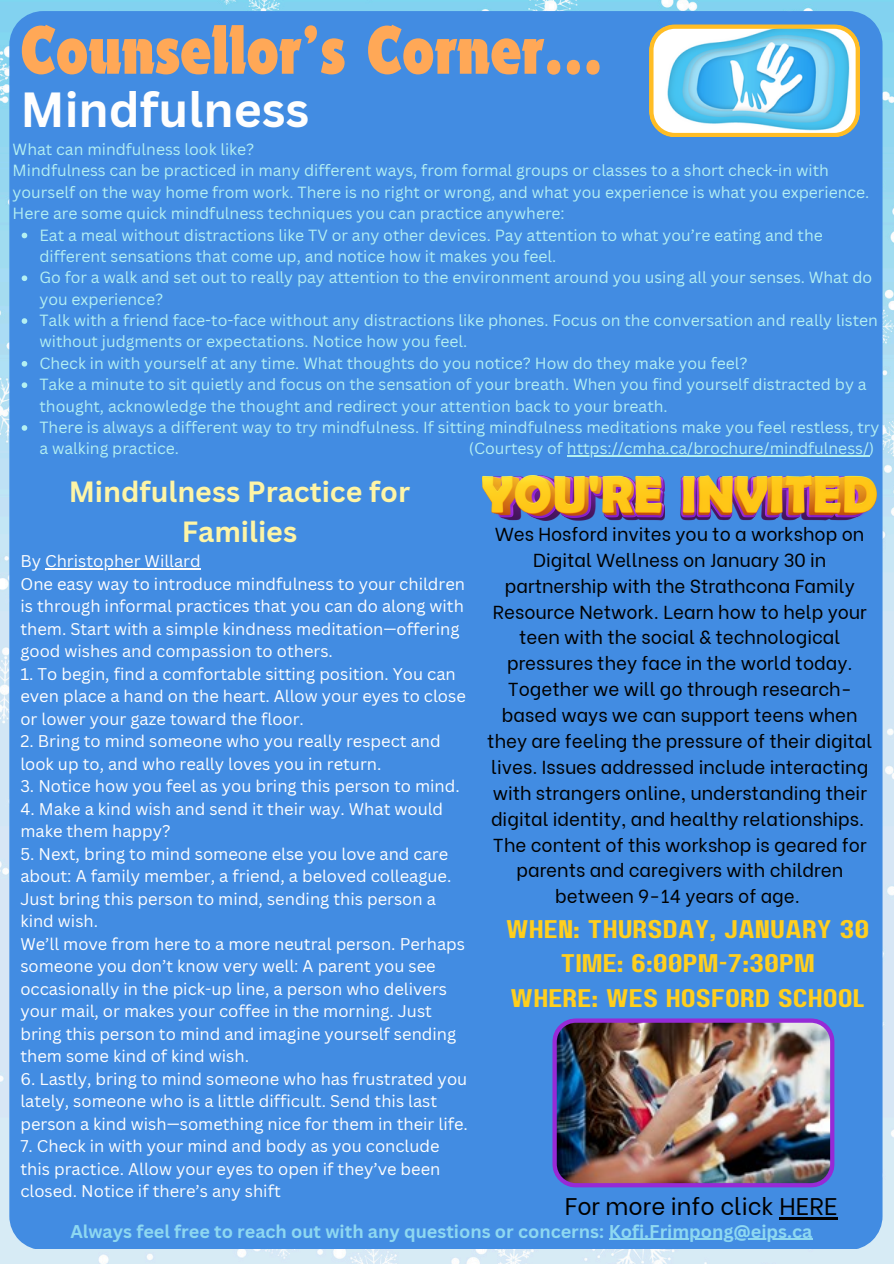
<style>
.page{position:relative;width:894px;height:1264px;background:#fff}
.page>*{position:absolute;margin:0;border:0;box-sizing:border-box;transform-origin:0 0}
.t1{font:700 condensed 71.1px "Dynamo Com";color:#ffa857}
.t2{font:700 48px "Canva Sans";color:#fefefe}
.t3{font:700 28.5px/39.3px "Canva Sans";color:#fef5a6;text-align:center}
.t4{font:25.5px/34.8px "Paalalabas Display Wide BETA";color:#ffcf1e;text-align:center}
.t5{font:24px "Be Vietnam";color:#000}
.t6{font:18.75px/25.8px "Be Vietnam";color:#000;text-align:center}
.t7{font:700 18px "Canva Sans";color:#8ed8f1}
.t8{font:16.5px/22.5px "Canva Sans";color:#fefefe}
.t9{font:15.75px/21.3px "Canva Sans";color:#b3eff2}
</style>
<div class="page">
<img style="left:0;top:0;width:893px;height:1263px">
<div style="left:9px;top:11px;width:873px;height:1237px;background:#428ce2"></div>
<img style="left:552px;top:1018px;width:282px;height:169px">
<svg style="left:648px;top:24px;width:211px;height:113px"></svg>
<hr style="left:779px;top:1216px;width:58px;height:3px;background:#000">
<svg style="left:22px;top:233px;width:5px;height:5px"></svg>
<svg style="left:22px;top:275px;width:5px;height:6px"></svg>
<svg style="left:22px;top:318px;width:5px;height:6px"></svg>
<svg style="left:22px;top:361px;width:5px;height:5px"></svg>
<svg style="left:22px;top:382px;width:5px;height:6px"></svg>
<svg style="left:22px;top:425px;width:5px;height:6px"></svg>
<hr style="left:566px;top:455px;width:303px;height:1px;background:#b3eff2">
<img style="left:482px;top:476px;width:182px;height:44px">
<img style="left:671px;top:476px;width:205px;height:44px">
<hr style="left:608px;top:1238px;width:204px;height:1px;background:#8ed8f1">
<hr style="left:45px;top:568px;width:156px;height:1px;background:#fefefe">
<p class="t1" style="left:20px;top:9px;width:583px">Counsellor’s Corner...</p>
<p class="t2" style="left:20px;top:75px;width:290px">Mindfulness</p>
<h3 class="t9" style="left:13px;top:138px;width:243px">What can mindfulness look like?</h3>
<p class="t9" style="left:13px;top:160px;width:858px">Mindfulness can be practiced in many different ways, from formal groups or classes to a short check-in with yourself on the way home from work. There is no right or wrong, and what you experience is what you experience.<br>Here are some quick mindfulness techniques you can practice anywhere:</p>
<p class="t9" style="left:39px;top:224px;width:784px">Eat a meal without distractions like TV or any other devices. Pay attention to what you’re eating and the different sensations that come up, and notice how it makes you feel.</p>
<p class="t9" style="left:39px;top:266px;width:834px">Go for a walk and set out to really pay attention to the environment around you using all your senses. What do you experience?</p>
<p class="t9" style="left:39px;top:309px;width:839px">Talk with a friend face-to-face without any distractions like phones. Focus on the conversation and really listen without judgments or expectations. Notice how you feel.</p>
<p class="t9" style="left:39px;top:352px;width:709px">Check in with yourself at any time. What thoughts do you notice? How do they make you feel?</p>
<p class="t9" style="left:39px;top:373px;width:828px">Take a minute to sit quietly and focus on the sensation of your breath. When you find yourself distracted by a thought, acknowledge the thought and redirect your attention back to your breath.</p>
<p class="t9" style="left:39px;top:416px;width:841px">There is always a different way to try mindfulness. If sitting mindfulness meditations make you feel restless, try a walking practice.</p>
<p class="t9" style="left:469px;top:437px;width:407px">(Courtesy of https://cmha.ca/brochure/mindfulness/)</p>
<p class="t3" style="left:69px;top:471px;width:343px">Mindfulness Practice for<br>Families</p>
<p class="t8" style="left:20px;top:549px;width:182px">By Christopher Willard</p>
<h6 class="t8" style="left:20px;top:572px;width:446px">One easy way to introduce mindfulness to your children</h6>
<h4 class="t8" style="left:20px;top:594px;width:445px">is through informal practices that you can do along with them. Start with a simple kindness meditation—offering good wishes and compassion to others.</h4>
<h4 class="t8" style="left:20px;top:662px;width:437px">1. To begin, find a comfortable sitting position. You can</h4>
<p class="t8" style="left:20px;top:684px;width:447px">even place a hand on the heart. Allow your eyes to close or lower your gaze toward the floor.</p>
<p class="t8" style="left:20px;top:729px;width:421px">2. Bring to mind someone who you really respect and</p>
<h5 class="t8" style="left:20px;top:752px;width:362px">look up to, and who really loves you in return.</h5>
<h5 class="t8" style="left:20px;top:774px;width:441px">3. Notice how you feel as you bring this person to mind.</h5>
<p class="t8" style="left:20px;top:797px;width:424px">4. Make a kind wish and send it their way. What would make them happy?</p>
<p class="t8" style="left:20px;top:842px;width:432px">5. Next, bring to mind someone else you love and care about: A family member, a friend, a beloved colleague.<br>Just bring this person to mind, sending this person a kind wish.</p>
<p class="t8" style="left:20px;top:932px;width:446px">We’ll move from here to a more neutral person. Perhaps someone you don’t know very well: A parent you see occasionally in the pick-up line, a person who delivers your mail, or makes your coffee in the morning. Just bring this person to mind and imagine yourself sending them some kind of kind wish.</p>
<p class="t8" style="left:20px;top:1067px;width:449px">6. Lastly, bring to mind someone who has frustrated you lately, someone who is a little difficult. Send this last person a kind wish—something nice for them in their life.</p>
<p class="t8" style="left:20px;top:1134px;width:421px;text-align:justify">7. Check in with your mind and body as you conclude this practice. Allow your eyes to open if they’ve been closed. Notice if there’s any shift</p>
<p class="t6" style="left:487px;top:519px;width:386px">Wes Hosford invites you to a workshop on Digital Wellness on January 30 in partnership with the Strathcona Family Resource Network. Learn how to help your teen with the social &amp; technological pressures they face in the world today.<br>Together we will go through research&shy;based ways we can support teens when they are feeling the pressure of their digital lives. Issues addressed include interacting with strangers online, understanding their digital identity, and healthy relationships.<br>The content of this workshop is geared for parents and caregivers with children between 9-14 years of age.</p>
<h1 class="t4" style="left:505px;top:913px;width:365px">WHEN: THURSDAY, JANUARY 30<br>TIME: 6:00PM-7:30PM<br>WHERE: WES HOSFORD SCHOOL</h1>
<h2 class="t5" style="left:564px;top:1185px;width:274px">For more info click HERE</h2>
<p class="t7" style="left:70px;top:1218px;width:743px">Always feel free to reach out with any questions or concerns: Kofi.Frimpong@eips.ca</p>
</div>
